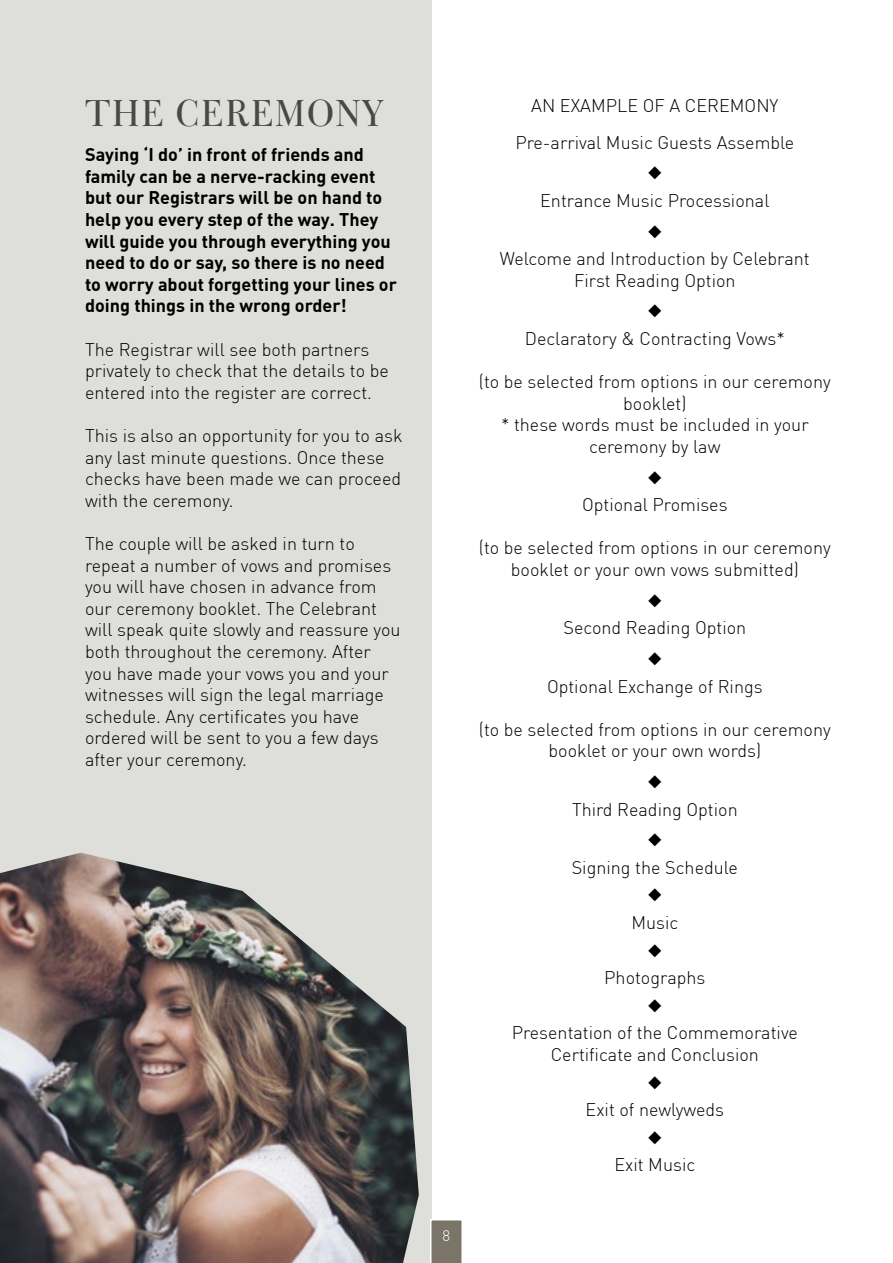
<style>
.page{position:relative;width:893px;height:1263px;background:#dedfda}
.page>*{position:absolute;margin:0;border:0;box-sizing:border-box;transform-origin:0 0}
.t1{font:36px "Bulmer BT";letter-spacing:.04em;color:#484848}
.t2{font:300 18px/21.6px "DIN Pro";color:#000;text-align:center}
.t3{font:700 18px/21.6px "DIN Pro";color:#000}
.t4{font:300 15px "DIN Pro";color:#fff}
</style>
<div class="page">
<div style="left:432px;top:0;width:461px;height:1263px;background:#fff"></div>
<img style="left:0;top:853px;width:419px;height:410px">
<svg style="left:430px;top:1219px;width:32px;height:44px"></svg>
<h1 class="t1" style="left:85px;top:91px;width:300px">THE CEREMONY</h1>
<p class="t3" style="left:85px;top:143px;width:313px">Saying ‘I do’ in front of friends and family can be a nerve-racking event but our Registrars will be on hand to help you every step of the way. They will guide you through everything you need to do or say, so there is no need to worry about forgetting your lines or doing things in the wrong order!</p>
<p class="t2" style="left:85px;top:338px;width:305px;text-align:left">The Registrar will see both partners privately to check that the details to be entered into the register are correct.</p>
<p class="t2" style="left:85px;top:424px;width:319px;text-align:left">This is also an opportunity for you to ask any last minute questions. Once these checks have been made we can proceed with the ceremony.</p>
<p class="t2" style="left:85px;top:532px;width:317px;text-align:left">The couple will be asked in turn to repeat a number of vows and promises you will have chosen in advance from our ceremony booklet. The Celebrant will speak quite slowly and reassure you both throughout the ceremony. After you have made your vows you and your witnesses will sign the legal marriage schedule. Any certificates you have ordered will be sent to you a few days after your ceremony.</p>
<p class="t4" style="left:442px;top:1226px;width:9px">8</p>
<p class="t2" style="left:515px;top:87px;width:280px;line-height:36.6px">AN EXAMPLE OF A CEREMONY<br>Pre-arrival Music Guests Assemble</p>
<p class="t2" style="left:540px;top:190px;width:231px">Entrance Music Processional</p>
<p class="t2" style="left:500px;top:248px;width:311px">Welcome and Introduction by Celebrant<br>First Reading Option</p>
<p class="t2" style="left:525px;top:328px;width:262px">Declaratory &amp; Contracting Vows*</p>
<p class="t2" style="left:479px;top:371px;width:353px">(to be selected from options in our ceremony booklet)<br>* these words must be included in your ceremony by law</p>
<p class="t2" style="left:582px;top:494px;width:147px">Optional Promises</p>
<p class="t2" style="left:479px;top:537px;width:353px">(to be selected from options in our ceremony booklet or your own vows submitted)</p>
<p class="t2" style="left:563px;top:617px;width:184px">Second Reading Option</p>
<p class="t2" style="left:547px;top:675px;width:217px">Optional Exchange of Rings</p>
<p class="t2" style="left:479px;top:718px;width:353px">(to be selected from options in our ceremony booklet or your own words)</p>
<p class="t2" style="left:572px;top:798px;width:167px">Third Reading Option</p>
<p class="t2" style="left:572px;top:856px;width:168px">Signing the Schedule</p>
<p class="t2" style="left:631px;top:911px;width:48px">Music</p>
<p class="t2" style="left:604px;top:966px;width:103px">Photographs</p>
<p class="t2" style="left:512px;top:1022px;width:288px">Presentation of the Commemorative<br>Certificate and Conclusion</p>
<p class="t2" style="left:586px;top:1098px;width:140px">Exit of newlyweds</p>
<p class="t2" style="left:614px;top:1154px;width:82px">Exit Music</p>
</div>
